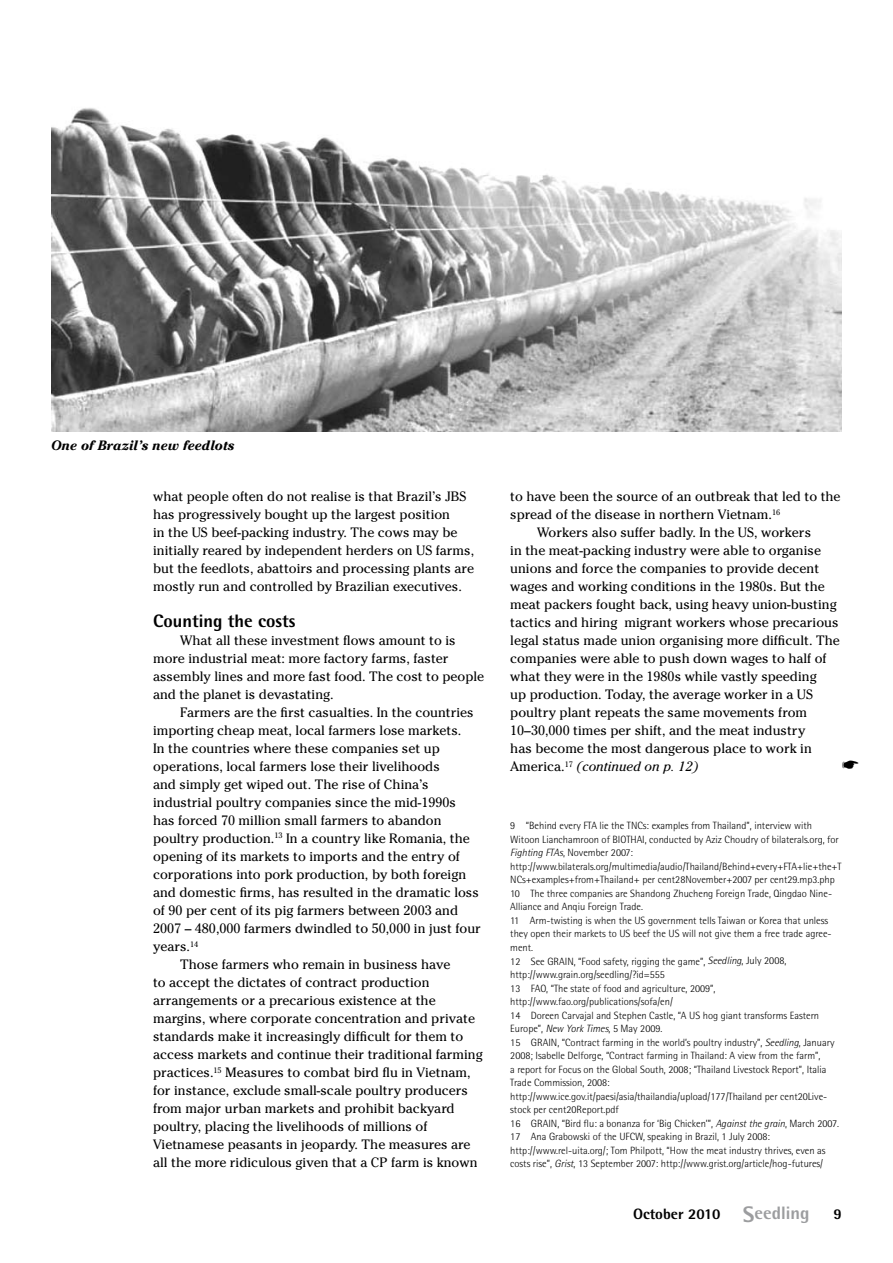
<style>
.page{position:relative;width:893px;height:1263px;background:#fff}
.page>*{position:absolute;margin:0;border:0;box-sizing:border-box;transform-origin:0 0}
.t1{font:800 18px "AT Rotis Semi Sans";color:#000}
.t2{font:800 15px "AT Rotis Semi Sans";color:#000}
.t3{font:13.5px/18px "Cheltenham";color:#000}
.t4{font:italic 13.5px "Cheltenham";color:#000}
.t5{font:italic 700 13.5px "Cheltenham";color:#000}
.t6{font:300 10.5px/13.5px "AT Rotis Semi Sans";color:#000}
.s1{font-style:normal}
.s2{font-style:italic}
.s3{font-size:22.5px;color:#9c9d9f}
.s4{font-size:18px;color:#9c9d9f}
</style>
<div class="page">
<img style="left:51px;top:108px;width:791px;height:324px">
<p class="t5" style="left:51px;top:437px;width:185px">One of Brazil’s new feedlots</p>
<p class="t3" style="left:153px;top:487px;width:323px">what people often do not realise is that Brazil’s JBS has progressively bought up the largest position<br>in the US beef-packing industry. The cows may be initially reared by independent herders on US farms, but the feedlots, abattoirs and processing plants are mostly run and controlled by Brazilian executives.</p>
<h1 class="t1" style="left:153px;top:609px;width:144px">Counting the costs</h1>
<p class="t3" style="left:153px;top:631px;width:333px;text-indent:27px">What all these investment flows amount to is more industrial meat: more factory farms, faster assembly lines and more fast food. The cost to people and the planet is devastating.</p>
<p class="t3" style="left:180px;top:703px;width:295px">Farmers are the first casualties. In the countries</p>
<p class="t3" style="left:153px;top:721px;width:310px">importing cheap meat, local farmers lose markets.</p>
<p class="t3" style="left:153px;top:739px;width:288px">In the countries where these companies set up</p>
<p class="t3" style="left:153px;top:757px;width:288px">operations, local farmers lose their livelihoods</p>
<p class="t3" style="left:153px;top:775px;width:277px">and simply get wiped out. The rise of China’s</p>
<p class="t3" style="left:153px;top:793px;width:304px">industrial poultry companies since the mid-1990s</p>
<p class="t3" style="left:153px;top:811px;width:290px">has forced 70 million small farmers to abandon</p>
<p class="t3" style="left:153px;top:829px;width:318px">poultry production.<sup>13</sup> In a country like Romania, the</p>
<p class="t3" style="left:153px;top:847px;width:308px">opening of its markets to imports and the entry of</p>
<p class="t3" style="left:153px;top:865px;width:315px">corporations into pork production, by both foreign</p>
<p class="t3" style="left:153px;top:883px;width:327px">and domestic firms, has resulted in the dramatic loss</p>
<p class="t3" style="left:153px;top:901px;width:307px">of 90 per cent of its pig farmers between 2003 and</p>
<p class="t3" style="left:153px;top:919px;width:329px">2007 – 480,000 farmers dwindled to 50,000 in just four</p>
<p class="t3" style="left:153px;top:937px;width:47px">years.<sup>14</sup></p>
<p class="t3" style="left:180px;top:955px;width:272px">Those farmers who remain in business have</p>
<p class="t3" style="left:153px;top:973px;width:278px">to accept the dictates of contract production</p>
<p class="t3" style="left:153px;top:991px;width:284px">arrangements or a precarious existence at the</p>
<p class="t3" style="left:153px;top:1009px;width:323px">margins, where corporate concentration and private</p>
<p class="t3" style="left:153px;top:1027px;width:312px">standards make it increasingly difficult for them to</p>
<p class="t3" style="left:153px;top:1045px;width:331px">access markets and continue their traditional farming</p>
<p class="t3" style="left:153px;top:1063px;width:319px">practices.<sup>15</sup> Measures to combat bird flu in Vietnam,</p>
<p class="t3" style="left:153px;top:1081px;width:316px">for instance, exclude small-scale poultry producers</p>
<p class="t3" style="left:153px;top:1099px;width:303px">from major urban markets and prohibit backyard</p>
<p class="t3" style="left:153px;top:1117px;width:276px">poultry, placing the livelihoods of millions of</p>
<p class="t3" style="left:153px;top:1135px;width:319px">Vietnamese peasants in jeopardy. The measures are</p>
<p class="t3" style="left:153px;top:1153px;width:326px">all the more ridiculous given that a CP farm is known</p>
<p class="t3" style="left:510px;top:488px;width:332px">to have been the source of an outbreak that led to the</p>
<p class="t3" style="left:510px;top:506px;width:271px">spread of the disease in northern Vietnam.<sup>16</sup></p>
<p class="t3" style="left:537px;top:524px;width:275px">Workers also suffer badly. In the US, workers</p>
<p class="t3" style="left:510px;top:542px;width:312px">in the meat-packing industry were able to organise</p>
<p class="t3" style="left:510px;top:560px;width:311px">unions and force the companies to provide decent</p>
<p class="t3" style="left:510px;top:578px;width:316px">wages and working conditions in the 1980s. But the</p>
<p class="t3" style="left:510px;top:596px;width:328px">meat packers fought back, using heavy union-busting</p>
<p class="t3" style="left:510px;top:614px;width:330px">tactics and hiring migrant workers whose precarious</p>
<p class="t3" style="left:510px;top:632px;width:331px">legal status made union organising more difficult. The</p>
<p class="t3" style="left:510px;top:650px;width:318px">companies were able to push down wages to half of</p>
<p class="t3" style="left:510px;top:668px;width:308px">what they were in the 1980s while vastly speeding</p>
<p class="t3" style="left:510px;top:686px;width:304px">up production. Today, the average worker in a US</p>
<p class="t3" style="left:510px;top:704px;width:298px">poultry plant repeats the same movements from</p>
<p class="t3" style="left:510px;top:722px;width:297px">10–30,000 times per shift, and the meat industry</p>
<p class="t3" style="left:510px;top:740px;width:303px">has become the most dangerous place to work in</p>
<p class="t4" style="left:510px;top:759px;width:190px"><span class="s1">America.</span><sup>17</sup> (continued on p. 12)</p>
<p class="t6" style="left:510px;top:819px;width:333px">9 “Behind every FTA lie the TNCs: examples from Thailand”, interview with Witoon Lianchamroon of BIOTHAI, conducted by Aziz Choudry of bilaterals.org, for <span class="s2">Fighting FTAs</span>, November 2007: http://www.bilaterals.org/multimedia/audio/Thailand/Behind+every+FTA+lie+the+T NCs+examples+from+Thailand+ per cent28November+2007 per cent29.mp3.php 10 The three companies are Shandong Zhucheng Foreign Trade, Qingdao Nine-Alliance and Anqiu Foreign Trade.<br>11 Arm-twisting is when the US government tells Taiwan or Korea that unless they open their markets to US beef the US will not give them a free trade agree&shy;ment.<br>12 See GRAIN, “Food safety, rigging the game”, <span class="s2">Seedling</span>, July 2008, http://www.grain.org/seedling/?id=555<br>13 FAO, “The state of food and agriculture, 2009”, http://www.fao.org/publications/sofa/en/<br>14 Doreen Carvajal and Stephen Castle, “A US hog giant transforms Eastern Europe”, <span class="s2">New York Times</span>, 5 May 2009.<br>15 GRAIN, “Contract farming in the world’s poultry industry”, <span class="s2">Seedling</span>, January 2008; Isabelle Delforge, “Contract farming in Thailand: A view from the farm”,<br>a report for Focus on the Global South, 2008; “Thailand Livestock Report”, Italia Trade Commission, 2008: http://www.ice.gov.it/paesi/asia/thailandia/upload/177/Thailand per cent20Live&shy;stock per cent20Report.pdf<br>16 GRAIN, “Bird flu: a bonanza for ‘Big Chicken’”, <span class="s2">Against the grain</span>, March 2007.<br>17 Ana Grabowski of the UFCW, speaking in Brazil, 1 July 2008: http://www.rel-uita.org/; Tom Philpott, “How the meat industry thrives, even as costs rise”, <span class="s2">Grist</span>, 13 September 2007: http://www.grist.org/article/hog-futures/</p>
<p class="t2" style="left:633px;top:1204px;width:178px">October 2010 <span class="s3">S</span><span class="s4">eedling</span></p>
</div>
